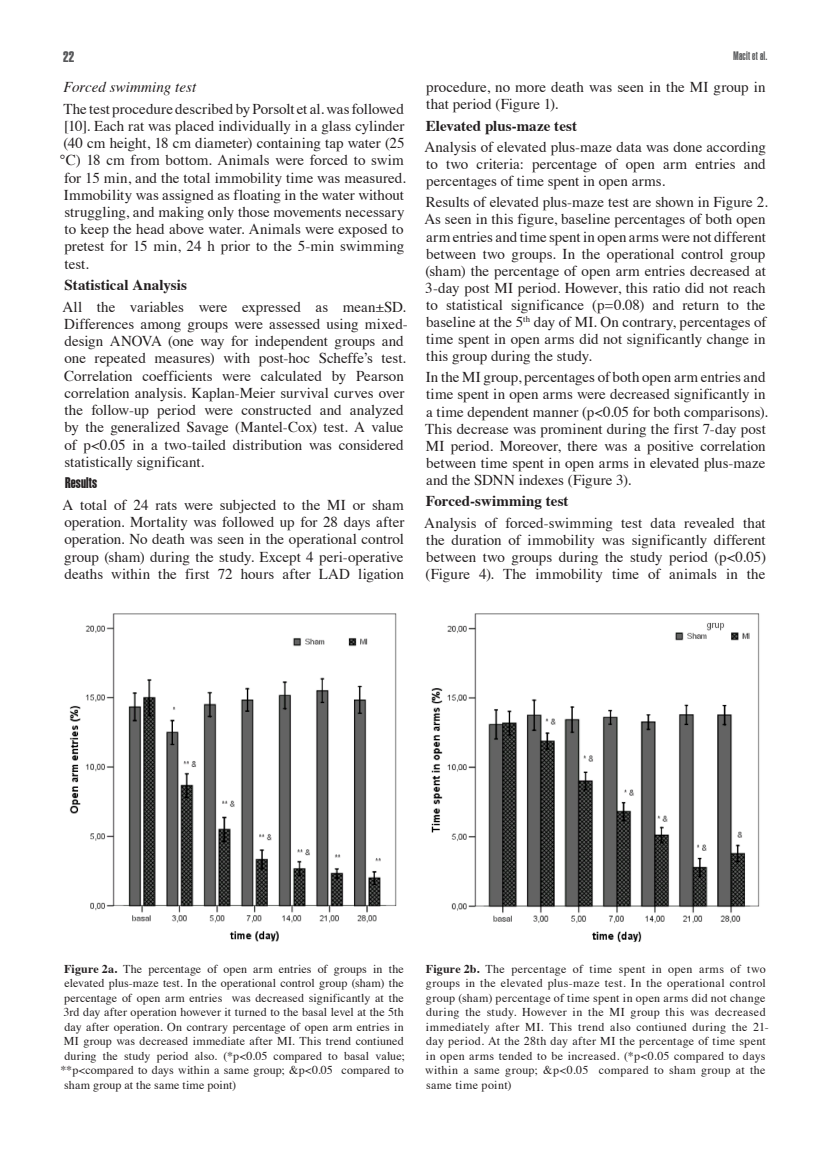
<style>
.page{position:relative;width:830px;height:1149px;background:#fff}
.page>*{position:absolute;margin:0;border:0;box-sizing:border-box;transform-origin:0 0}
.t1{font:15px/17.1px "Times";color:#231f20}
.t2{font:700 15px "Times";letter-spacing:.005em;color:#231f20}
.t3{font:italic 15px "Times";letter-spacing:.005em;color:#231f20}
.t4{font:15px "Helvetica Compressed Extra";letter-spacing:.01em;color:#231f20}
.t5{font:15px "Helvetica Compressed Extra";color:#57585a}
.t6{font:12px/14.4px "Times";letter-spacing:.02em;color:#231f20}
.t7{font:12px "Helvetica Compressed Ultra";letter-spacing:.015em;color:#57585a}
.s1{font-weight:700}
</style>
<div class="page">
<img style="left:69px;top:613px;width:328px;height:329px">
<img style="left:431px;top:613px;width:329px;height:329px">
<p class="t5" style="left:63px;top:48px;width:13px">22</p>
<p class="t7" style="left:732px;top:48px;width:36px">Macit et al.</p>
<p class="t3" style="left:63px;top:74px;width:134px">Forced swimming test</p>
<p class="t1" style="left:63px;top:99px;width:342px">The test procedure described by Porsolt et al. was followed</p>
<p class="t1" style="left:64px;top:116px;width:342px">[10]. Each rat was placed individually in a glass cylinder</p>
<p class="t1" style="left:64px;top:133px;width:342px">(40 cm height, 18 cm diameter) containing tap water (25</p>
<p class="t1" style="left:60px;top:150px;width:345px">°C) 18 cm from bottom. Animals were forced to swim</p>
<p class="t1" style="left:64px;top:168px;width:343px">for 15 min, and the total immobility time was measured.</p>
<p class="t1" style="left:64px;top:185px;width:341px">Immobility was assigned as floating in the water without</p>
<p class="t1" style="left:64px;top:202px;width:341px">struggling, and making only those movements necessary</p>
<p class="t1" style="left:64px;top:219px;width:340px">to keep the head above water. Animals were exposed to</p>
<p class="t1" style="left:64px;top:236px;width:341px">pretest for 15 min, 24 h prior to the 5-min swimming</p>
<p class="t1" style="left:64px;top:254px;width:26px">test.</p>
<p class="t2" style="left:65px;top:271px;width:124px">Statistical Analysis</p>
<p class="t1" style="left:62px;top:297px;width:346px">All the variables were expressed as mean±SD.<br>Differences among groups were assessed using mixed&shy;design ANOVA (one way for independent groups and one repeated measures) with post-hoc Scheffe’s test.<br>Correlation coefficients were calculated by Pearson correlation analysis. Kaplan-Meier survival curves over the follow-up period were constructed and analyzed by the generalized Savage (Mantel-Cox) test. A value of p&lt;0.05 in a two-tailed distribution was considered statistically significant.</p>
<p class="t4" style="left:65px;top:474px;width:33px">Results</p>
<p class="t1" style="left:62px;top:494px;width:343px;text-align:justify">A total of 24 rats were subjected to the MI or sham operation. Mortality was followed up for 28 days after operation. No death was seen in the operational control group (sham) during the study. Except 4 peri-operative deaths within the first 72 hours after LAD ligation</p>
<p class="t1" style="left:426px;top:77px;width:341px">procedure, no more death was seen in the MI group in that period (Figure 1).</p>
<p class="t2" style="left:425px;top:111px;width:153px">Elevated plus-maze test</p>
<p class="t1" style="left:424px;top:137px;width:343px;text-align:justify">Analysis of elevated plus-maze data was done according to two criteria: percentage of open arm entries and percentages of time spent in open arms.</p>
<p class="t1" style="left:424px;top:192px;width:345px">Results of elevated plus-maze test are shown in Figure 2.<br>As seen in this figure, baseline percentages of both open arm entries and time spent in open arms were not different between two groups. In the operational control group (sham) the percentage of open arm entries decreased at 3-day post MI period. However, this ratio did not reach to statistical significance (p=0.08) and return to the baseline at the 5<sup>th</sup> day of MI. On contrary, percentages of time spent in open arms did not significantly change in this group during the study.</p>
<p class="t1" style="left:425px;top:367px;width:344px">In the MI group, percentages of both open arm entries and time spent in open arms were decreased significantly in a time dependent manner (p&lt;0.05 for both comparisons).<br>This decrease was prominent during the first 7-day post MI period. Moreover, there was a positive correlation between time spent in open arms in elevated plus-maze and the SDNN indexes (Figure 3).</p>
<p class="t2" style="left:425px;top:486px;width:144px">Forced-swimming test</p>
<p class="t1" style="left:424px;top:512px;width:343px;text-align:justify">Analysis of forced-swimming test data revealed that the duration of immobility was significantly different between two groups during the study period (p&lt;0.05) (Figure 4). The immobility time of animals in the</p>
<p class="t6" style="left:64px;top:960px;width:341px"><span class="s1">Figure 2a.</span> The percentage of open arm entries of groups in the</p>
<p class="t6" style="left:64px;top:974px;width:340px">elevated plus-maze test. In the operational control group (sham) the</p>
<p class="t6" style="left:64px;top:989px;width:341px">percentage of open arm entries was decreased significantly at the</p>
<p class="t6" style="left:63px;top:1003px;width:341px">3rd day after operation however it turned to the basal level at the 5th</p>
<p class="t6" style="left:64px;top:1018px;width:341px">day after operation. On contrary percentage of open arm entries in</p>
<p class="t6" style="left:64px;top:1032px;width:341px">MI group was decreased immediate after MI. This trend contiuned</p>
<p class="t6" style="left:64px;top:1047px;width:342px">during the study period also. (*p&lt;0.05 compared to basal value;</p>
<p class="t6" style="left:60px;top:1061px;width:345px">**p&lt;compared to days within a same group; &amp;p&lt;0.05 compared to</p>
<p class="t6" style="left:64px;top:1075px;width:173px">sham group at the same time point)</p>
<p class="t6" style="left:425px;top:960px;width:345px"><span class="s1">Figure 2b.</span> The percentage of time spent in open arms of two groups in the elevated plus-maze test. In the operational control group (sham) percentage of time spent in open arms did not change during the study. However in the MI group this was decreased immediately after MI. This trend also contiuned during the 21- day period. At the 28th day after MI the percentage of time spent in open arms tended to be increased. (*p&lt;0.05 compared to days within a same group; &amp;p&lt;0.05 compared to sham group at the same time point)</p>
</div>
